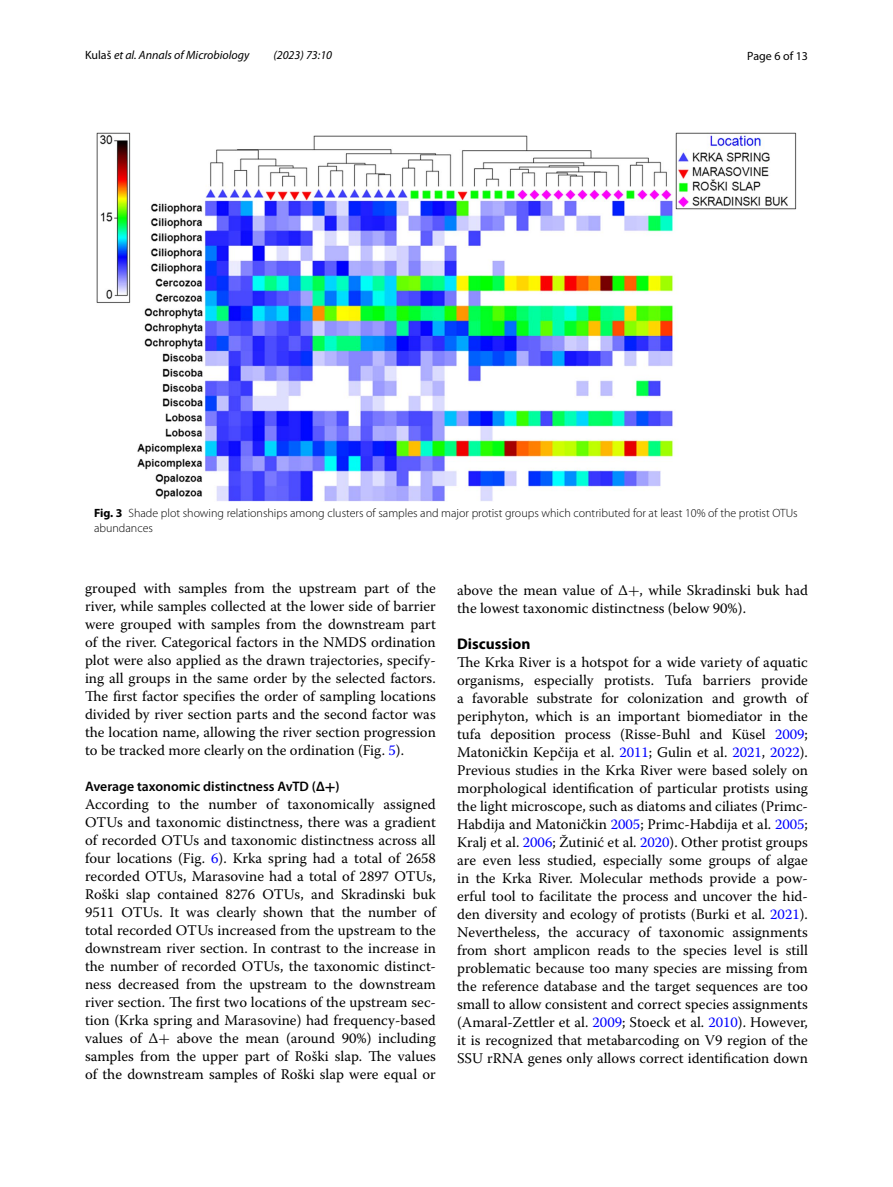
<style>
.page{position:relative;width:893px;height:1187px;background:#fff}
.page>*{position:absolute;margin:0;border:0;box-sizing:border-box;transform-origin:0 0}
.t1{font:700 15.45px "Myriad Pro";color:#000}
.t2{font:14.7px/18px "Warnock Pro";color:#000;text-align:justify}
.t3{font:600 13.8px "Myriad Pro";color:#000}
.t4{font:300 12px/15px "Myriad Pro";color:#000}
.t5{font:italic 12px "Myriad Pro";color:#000}
.t6{font:12px "Myriad Pro";color:#000}
.s1{font-style:normal}
.s2{font-weight:700}
.s3{color:#00f}
.s4{font-family:"SPSMTSYB Bold";font-weight:400}
.s5{font-family:"MTSY"}
</style>
<div class="page">
<img style="left:96px;top:133px;width:701px;height:368px">
<p class="t5" style="left:85px;top:48px;width:166px"><span class="s1">Kulaš</span> et al. Annals of Microbiology</p>
<p class="t5" style="left:273px;top:48px;width:60px">(2023) 73:10</p>
<p class="t6" style="left:747px;top:48px;width:62px">Page 6 of 13</p>
<p class="t4" style="left:94px;top:505px;width:705px"><span class="s2">Fig. 3</span> Shade plot showing relationships among clusters of samples and major protist groups which contributed for at least 10% of the protist OTUs abundances</p>
<p class="t2" style="left:85px;top:578px;width:352px">grouped with samples from the upstream part of the river, while samples collected at the lower side of barrier were grouped with samples from the downstream part of the river. Categorical factors in the NMDS ordination plot were also applied as the drawn trajectories, specify&shy;ing all groups in the same order by the selected factors.<br>The first factor specifies the order of sampling locations divided by river section parts and the second factor was the location name, allowing the river section progression to be tracked more clearly on the ordination (Fig. <span class="s3">5</span>).</p>
<p class="t3" style="left:85px;top:777px;width:256px">Average taxonomic distinctness AvTD (Δ<span class="s4">+</span>)</p>
<p class="t2" style="left:85px;top:794px;width:352px">According to the number of taxonomically assigned OTUs and taxonomic distinctness, there was a gradient of recorded OTUs and taxonomic distinctness across all four locations (Fig. <span class="s3">6</span>). Krka spring had a total of 2658 recorded OTUs, Marasovine had a total of 2897 OTUs, Roški slap contained 8276 OTUs, and Skradinski buk 9511 OTUs. It was clearly shown that the number of total recorded OTUs increased from the upstream to the downstream river section. In contrast to the increase in the number of recorded OTUs, the taxonomic distinct&shy;ness decreased from the upstream to the downstream river section. The first two locations of the upstream sec&shy;tion (Krka spring and Marasovine) had frequency-based values of Δ<span class="s5">+</span> above the mean (around 90%) including samples from the upper part of Roški slap. The values of the downstream samples of Roški slap were equal or</p>
<p class="t2" style="left:457px;top:580px;width:352px">above the mean value of Δ<span class="s5">+</span>, while Skradinski buk had the lowest taxonomic distinctness (below 90%).</p>
<p class="t1" style="left:457px;top:633px;width:75px">Discussion</p>
<p class="t2" style="left:457px;top:652px;width:352px">The Krka River is a hotspot for a wide variety of aquatic organisms, especially protists. Tufa barriers provide a favorable substrate for colonization and growth of periphyton, which is an important biomediator in the tufa deposition process (Risse-Buhl and Küsel <span class="s3">2009</span>; Matoničkin Kepčija et al. <span class="s3">2011</span>; Gulin et al. <span class="s3">2021</span>, <span class="s3">2022</span>).<br>Previous studies in the Krka River were based solely on morphological identification of particular protists using the light microscope, such as diatoms and ciliates (Primc-Habdija and Matoničkin <span class="s3">2005</span>; Primc-Habdija et al. <span class="s3">2005</span>; Kralj et al. <span class="s3">2006</span>; Žutinić et al. <span class="s3">2020</span>). Other protist groups are even less studied, especially some groups of algae in the Krka River. Molecular methods provide a pow&shy;erful tool to facilitate the process and uncover the hid&shy;den diversity and ecology of protists (Burki et al. <span class="s3">2021</span>).<br>Nevertheless, the accuracy of taxonomic assignments from short amplicon reads to the species level is still problematic because too many species are missing from the reference database and the target sequences are too small to allow consistent and correct species assignments (Amaral-Zettler et al. <span class="s3">2009</span>; Stoeck et al. <span class="s3">2010</span>). However, it is recognized that metabarcoding on V9 region of the SSU rRNA genes only allows correct identification down</p>
</div>
